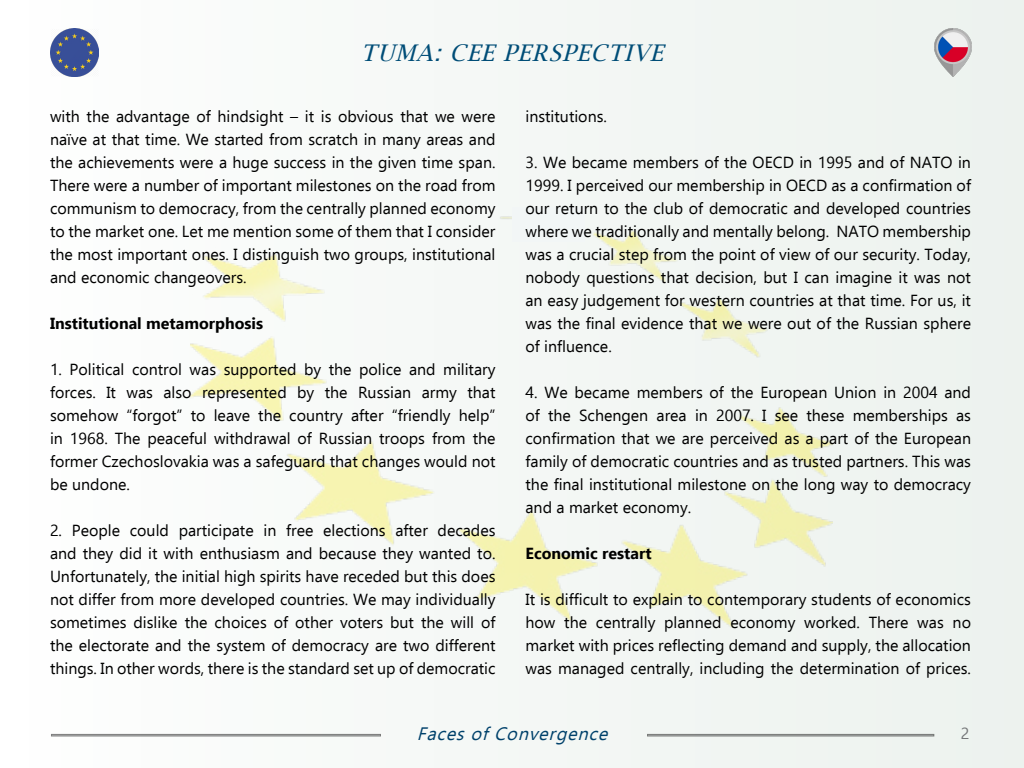
<style>
.page{position:relative;width:1024px;height:768px;background:#f4f8f5}
.page>*{position:absolute;margin:0;border:0;box-sizing:border-box;transform-origin:0 0}
.t1{font:italic 23px "Lucida Bright";color:#004d77}
.t2{font:italic 18px "Ebrima";color:#00416b}
.t3{font:16px/23px "Ebrima";color:#000;text-align:justify}
.t4{font:700 16px "Ebrima";color:#000}
.t5{font:16px "Ebrima";color:#757779}
</style>
<div class="page">
<img style="left:191px;top:216px;width:642px;height:411px">
<img style="left:50px;top:28px;width:49px;height:48px">
<img style="left:934px;top:28px;width:38px;height:48px">
<div style="left:318px;top:206px;width:26px;height:23px;background:#f8fbf8"></div>
<div style="left:512px;top:207px;width:74px;height:35px;background:#f2f6f6"></div>
<h1 class="t1" style="left:361px;top:40px;width:311px">TUMA: CEE PERSPECTIVE</h1>
<p class="t3" style="left:50px;top:105px;width:447px">with the advantage of hindsight – it is obvious that we were naïve at that time. We started from scratch in many areas and the achievements were a huge success in the given time span.<br>There were a number of important milestones on the road from communism to democracy, from the centrally planned economy to the market one. Let me mention some of them that I consider the most important ones. I distinguish two groups, institutional and economic changeovers.</p>
<p class="t4" style="left:50px;top:312px;width:215px">Institutional metamorphosis</p>
<p class="t3" style="left:50px;top:358px;width:447px">1. Political control was supported by the police and military forces. It was also represented by the Russian army that somehow “forgot” to leave the country after “friendly help” in 1968. The peaceful withdrawal of Russian troops from the former Czechoslovakia was a safeguard that changes would not be undone.</p>
<p class="t3" style="left:50px;top:519px;width:447px">2. People could participate in free elections after decades and they did it with enthusiasm and because they wanted to.<br>Unfortunately, the initial high spirits have receded but this does not differ from more developed countries. We may individually sometimes dislike the choices of other voters but the will of the electorate and the system of democracy are two different things. In other words, there is the standard set up of democratic</p>
<p class="t3" style="left:526px;top:105px;width:83px">institutions.</p>
<p class="t3" style="left:526px;top:151px;width:447px">3. We became members of the OECD in 1995 and of NATO in 1999. I perceived our membership in OECD as a confirmation of our return to the club of democratic and developed countries where we traditionally and mentally belong. NATO membership was a crucial step from the point of view of our security. Today, nobody questions that decision, but I can imagine it was not an easy judgement for western countries at that time. For us, it was the final evidence that we were out of the Russian sphere of influence.</p>
<p class="t3" style="left:526px;top:381px;width:447px">4. We became members of the European Union in 2004 and of the Schengen area in 2007. I see these memberships as confirmation that we are perceived as a part of the European family of democratic countries and as trusted partners. This was the final institutional milestone on the long way to democracy and a market economy.</p>
<p class="t4" style="left:526px;top:541px;width:128px">Economic restart</p>
<p class="t3" style="left:526px;top:587px;width:447px">It is difficult to explain to contemporary students of economics how the centrally planned economy worked. There was no market with prices reflecting demand and supply, the allocation was managed centrally, including the determination of prices.</p>
<p class="t2" style="left:417px;top:721px;width:199px">FacesofConvergence</p>
<p class="t5" style="left:961px;top:722px;width:10px">2</p>
</div>
